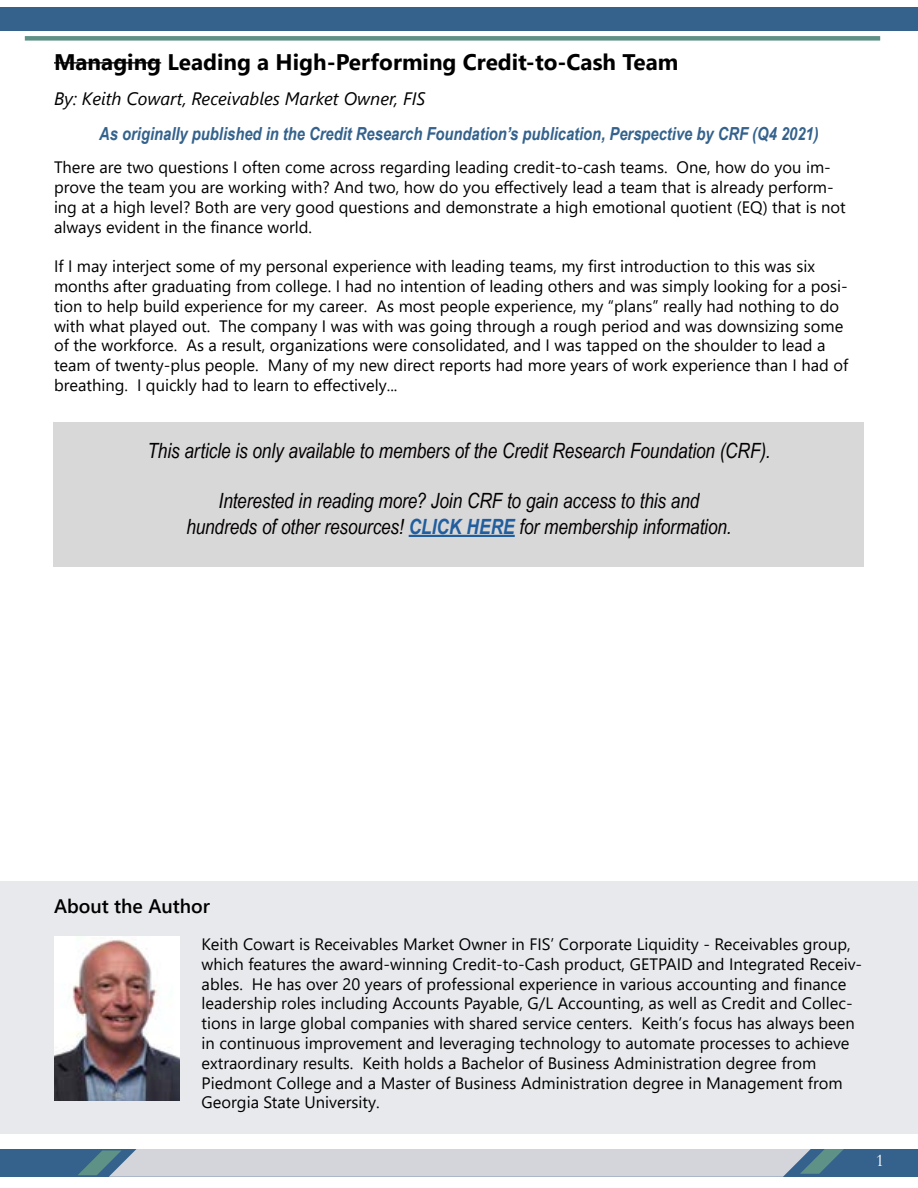
<style>
.page{position:relative;width:918px;height:1188px;background:#fff}
.page>*{position:absolute;margin:0;border:0;box-sizing:border-box;transform-origin:0 0}
.t1{font:700 22.5px "Segoe UI";color:#000}
.t2{font:italic 21px/25.2px "Arial Narrow";letter-spacing:-.005em;color:#030000;text-align:center}
.t3{font:600 19.5px "Segoe UI";color:#000}
.t4{font:italic 700 18px "Arial Narrow";color:#34628c}
.t5{font:italic 18px "Segoe UI";color:#000}
.t6{font:18px "Garamond";color:#fff}
.t7{font:16.5px/19.8px "Segoe UI";color:#000}
.s1{font-weight:700;color:#215e9e}
</style>
<div class="page">
<hr style="left:54px;top:62px;width:107px;height:2px;background:#000">
<div style="left:0;top:8px;width:918px;height:23px;background:#34628c"></div>
<div style="left:25px;top:36px;width:855px;height:5px;background:#5e9286"></div>
<div style="left:0;top:1149px;width:918px;height:28px;background:#34628c"></div>
<svg style="left:78px;top:1149px;width:766px;height:28px;background:#c0c8d0"></svg>
<div style="left:0;top:881px;width:918px;height:253px;background:#e8e9ec"></div>
<img style="left:54px;top:936px;width:125px;height:164px">
<div style="left:54px;top:422px;width:810px;height:145px;background:#d9d8d9"></div>
<hr style="left:409px;top:535px;width:106px;height:2px;background:#215e9e">
<h1 class="t1" style="left:54px;top:41px;width:626px">Managing Leading a High-Performing Credit-to-Cash Team</h1>
<p class="t5" style="left:54px;top:82px;width:373px">By: Keith Cowart, Receivables Market Owner, FIS</p>
<p class="t4" style="left:99px;top:120px;width:721px">As originally published in the Credit Research Foundation’s publication, Perspective by CRF (Q4 2021)</p>
<p class="t7" style="left:54px;top:156px;width:793px">There are two questions I often come across regarding leading credit-to-cash teams. One, how do you im&shy;prove the team you are working with? And two, how do you effectively lead a team that is already perform&shy;ing at a high level? Both are very good questions and demonstrate a high emotional quotient (EQ) that is not always evident in the finance world.</p>
<p class="t7" style="left:54px;top:255px;width:796px">If I may interject some of my personal experience with leading teams, my first introduction to this was six months after graduating from college. I had no intention of leading others and was simply looking for a posi&shy;tion to help build experience for my career. As most people experience, my “plans” really had nothing to do with what played out. The company I was with was going through a rough period and was downsizing some of the workforce. As a result, organizations were consolidated, and I was tapped on the shoulder to lead a team of twenty-plus people. Many of my new direct reports had more years of work experience than I had of breathing. I quickly had to learn to effectively...</p>
<p class="t2" style="left:147px;top:438px;width:625px">This article is only available to members of the Credit Research Foundation (CRF).</p>
<p class="t2" style="left:186px;top:488px;width:547px">Interested in reading more? Join CRF to gain access to this and hundreds of other resources! <span class="s1">CLICK HERE</span> for membership information.</p>
<p class="t3" style="left:54px;top:888px;width:158px">About the Author</p>
<p class="t7" style="left:202px;top:933px;width:662px">Keith Cowart is Receivables Market Owner in FIS’ Corporate Liquidity - Receivables group, which features the award-winning Credit-to-Cash product, GETPAID and Integrated Receiv&shy;ables. He has over 20 years of professional experience in various accounting and finance leadership roles including Accounts Payable, G/L Accounting, as well as Credit and Collec&shy;tions in large global companies with shared service centers. Keith’s focus has always been in continuous improvement and leveraging technology to automate processes to achieve extraordinary results. Keith holds a Bachelor of Business Administration degree from Piedmont College and a Master of Business Administration degree in Management from Georgia State University.</p>
<p class="t6" style="left:876px;top:1148px;width:10px">1</p>
</div>
